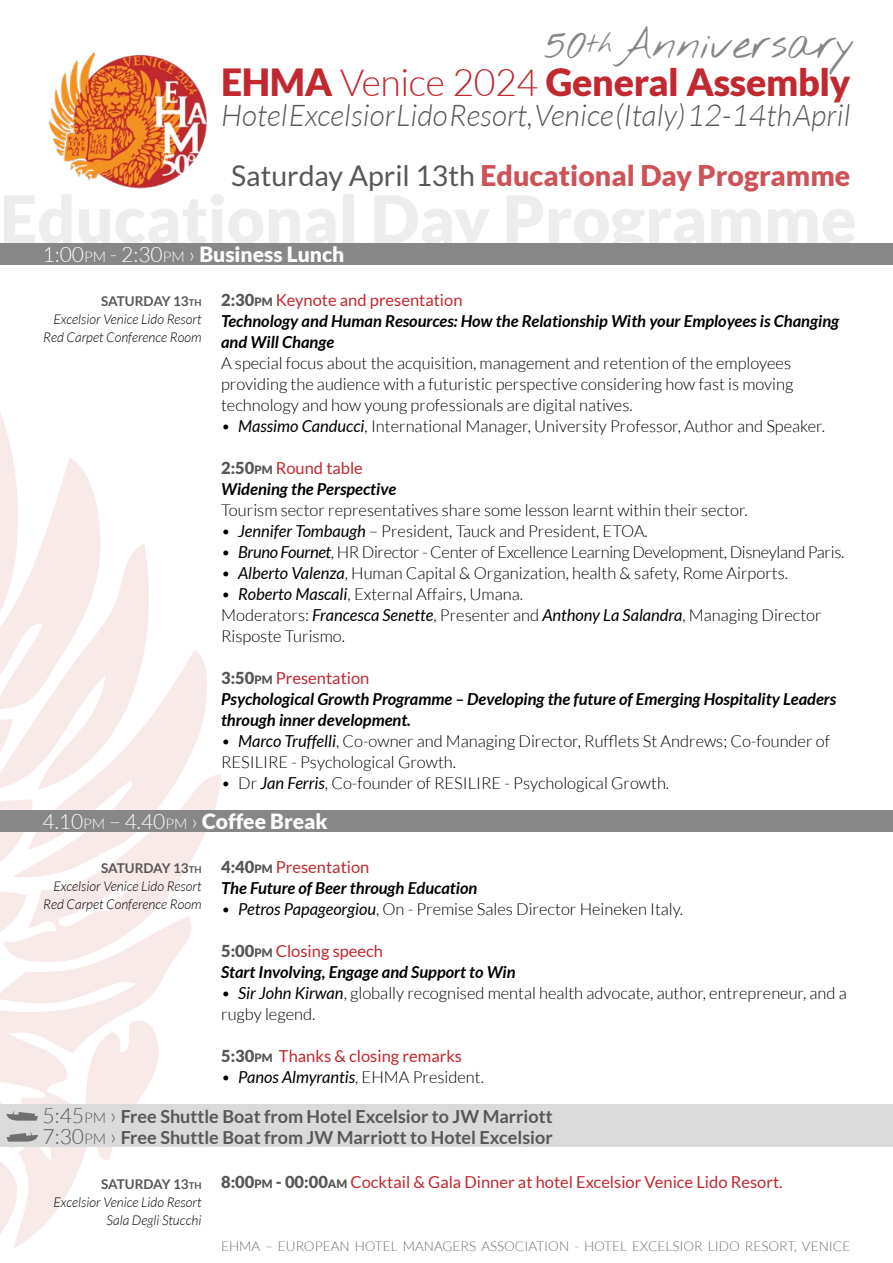
<style>
.page{position:relative;width:893px;height:1263px;background:#fff}
.page>*{position:absolute;margin:0;border:0;box-sizing:border-box;transform-origin:0 0}
.t1{font:42.45px "Nothing You Could Do";color:#878787}
.t2{font:900 37.5px "Lato";letter-spacing:-.01em;color:#c1282f}
.t3{font:italic 300 30px "Lato";letter-spacing:.005em;color:#575756}
.t4{font:900 28.5px "Lato";color:#cd5358}
.t5{font:900 21px "Lato";color:#fff}
.t6{font:700 18px/21px "Lato";color:#575756}
.t7{font:300 16.5px/21px "Lato";color:#000}
.t8{font:italic 700 16.5px/21px "Lato";color:#000}
.t9{font:16.5px "Lato";color:#c1282f}
.t10{font:300 16.5px "Lato";letter-spacing:-.02em;color:#000}
.t11{font:italic 300 13.5px/18px "Lato";color:#000;text-align:right}
.t12{font:300 13.5px "Lato";color:#706f6f}
.s1{font-size:26.7px}
.s2{font-weight:300}
.s3{font-weight:400;color:#575756}
.s4{font-weight:300;font-size:14.7px}
.s5{font-weight:700;font-style:normal;color:#575756}
.s6{font-weight:700;font-style:normal;font-size:9.45px;color:#575756}
.s7{font-weight:900;font-style:normal;color:#575756}
.s8{font-weight:900;font-style:normal;font-size:11.55px;color:#575756}
.s9{font-weight:400;font-style:normal;color:#c1282f}
.s10{font-weight:400;font-style:italic}
.s11{font-weight:900;color:#575756}
.s12{font-weight:900;font-size:11.55px;color:#575756}
.s13{font-weight:300;font-size:21px}
</style>
<div class="page">
<img style="left:48px;top:52px;width:159px;height:137px">
<svg style="left:0;top:413px;width:221px;height:503px"></svg>
<svg style="left:0;top:916px;width:197px;height:315px"></svg>
<div style="left:0;top:810px;width:893px;height:21px;background:#878787"></div>
<div style="left:0;top:1104px;width:893px;height:21px;background:#dadada"></div>
<div style="left:0;top:1125px;width:893px;height:21px;background:#dadada"></div>
<svg style="left:0;top:1081px;width:38px;height:167px"></svg>
<div style="left:0;top:243px;width:893px;height:21px;background:#878787"></div>
<h1 class="t1" style="left:544px;top:18px;width:313px">50<span class="s1">th</span> Anniversary</h1>
<h2 class="t2" style="left:221px;top:60px;width:631px">EHMA <span class="s2">Venice 2024</span> General Assembly</h2>
<h3 class="t3" style="left:221px;top:99px;width:631px">Hotel Excelsior Lido Resort, Venice (Italy) 12-14th April</h3>
<h3 class="t4" style="left:231px;top:159px;width:621px"><span class="s3">Saturday April 13th</span> Educational Day Programme</h3>
<p class="t5" style="left:43px;top:242px;width:303px"><span class="s2">1:00</span><span class="s4">PM</span> <span class="s2">- 2:30</span><span class="s4">PM</span> <span class="s2">›</span> Business Lunch</p>
<p class="t11" style="left:43px;top:293px;width:160px"><span class="s5">SATURDAY 13</span><span class="s6">th<br></span>Excelsior Venice Lido Resort<br>Red Carpet Conference Room</p>
<p class="t8" style="left:221px;top:290px;width:620px"><span class="s7">2:30</span><span class="s8">PM</span> <span class="s9">Keynote and presentation<br></span>Technology and Human Resources: How the Relationship With your Employees is Changing and Will Change</p>
<p class="t7" style="left:221px;top:353px;width:574px">A special focus about the acquisition, management and retention of the employees providing the audience with a futuristic perspective considering how fast is moving technology and how young professionals are digital natives.</p>
<p class="t7" style="left:221px;top:416px;width:605px">• <span class="s10">Massimo Canducci</span>, International Manager, University Professor, Author and Speaker.</p>
<p class="t8" style="left:221px;top:458px;width:177px"><span class="s7">2:50</span><span class="s8">PM</span> <span class="s9">Round table<br></span>Widening the Perspective</p>
<p class="t7" style="left:221px;top:500px;width:528px">Tourism sector representatives share some lesson learnt within their sector.</p>
<p class="t7" style="left:221px;top:521px;width:428px">• <span class="s10">Jennifer Tombaugh</span> – President, Tauck and President, ETOA.</p>
<p class="t10" style="left:221px;top:543px;width:625px">• <span class="s10">Bruno Fournet</span>, HR Director - Center of Excellence Learning Development, Disneyland Paris.</p>
<p class="t7" style="left:221px;top:563px;width:569px">• <span class="s10">Alberto Valenza</span>, Human Capital &amp; Organization, health &amp; safety, Rome Airports.</p>
<p class="t7" style="left:221px;top:584px;width:602px">• <span class="s10">Roberto Mascali</span>, External Affairs, Umana.<br>Moderators: <span class="s10">Francesca Senette</span>, Presenter and <span class="s10">Anthony La Salandra</span>, Managing Director<br>Risposte Turismo.</p>
<p class="t8" style="left:221px;top:668px;width:617px"><span class="s7">3:50</span><span class="s8">PM</span> <span class="s9">Presentation<br></span>Psychological Growth Programme – Developing the future of Emerging Hospitality Leaders through inner development.</p>
<p class="t7" style="left:221px;top:731px;width:610px">• <span class="s10">Marco Truffelli</span>, Co-owner and Managing Director, Rufflets St Andrews; Co-founder of<br>RESILIRE - Psychological Growth.</p>
<p class="t7" style="left:221px;top:773px;width:450px">• Dr <span class="s10">Jan Ferris</span>, Co-founder of RESILIRE - Psychological Growth.</p>
<p class="t5" style="left:43px;top:809px;width:286px"><span class="s2">4.10</span><span class="s4">PM</span> <span class="s2">– 4.40</span><span class="s4">PM</span> <span class="s2">›</span> Coffee Break</p>
<p class="t8" style="left:221px;top:857px;width:258px"><span class="s7">4:40</span><span class="s8">PM</span> <span class="s9">Presentation<br></span>The Future of Beer through Education</p>
<p class="t7" style="left:221px;top:899px;width:463px">• <span class="s10">Petros Papageorgiou</span>, On - Premise Sales Director Heineken Italy.</p>
<p class="t8" style="left:221px;top:941px;width:296px"><span class="s7">5:00</span><span class="s8">PM</span> <span class="s9">Closing speech<br></span>Start Involving, Engage and Support to Win</p>
<p class="t7" style="left:221px;top:983px;width:627px">• <span class="s10">Sir John Kirwan</span>, globally recognised mental health advocate, author, entrepreneur, and a rugby legend.</p>
<p class="t9" style="left:221px;top:1047px;width:243px"><span class="s11">5:30</span><span class="s12">PM</span> Thanks &amp; closing remarks</p>
<p class="t7" style="left:221px;top:1067px;width:264px">• <span class="s10">Panos Almyrantis</span>, EHMA President.</p>
<p class="t6" style="left:43px;top:1105px;width:512px"><span class="s13">5:45</span><span class="s4">PM</span> <span class="s13">›</span> Free Shuttle Boat from Hotel Excelsior to JW Marriott<br><span class="s13">7:30</span><span class="s4">PM</span> <span class="s13">›</span> Free Shuttle Boat from JW Marriott to Hotel Excelsior</p>
<p class="t9" style="left:221px;top:1173px;width:563px"><span class="s11">8:00</span><span class="s12">PM</span> <span class="s11">- 00:00</span><span class="s12">AM</span> Cocktail &amp; Gala Dinner at hotel Excelsior Venice Lido Resort.</p>
<p class="t11" style="left:43px;top:860px;width:160px"><span class="s5">SATURDAY 13</span><span class="s6">th<br></span>Excelsior Venice Lido Resort<br>Red Carpet Conference Room</p>
<p class="t11" style="left:54px;top:1175px;width:149px"><span class="s5">SATURDAY 13</span><span class="s6">th<br></span>Excelsior Venice Lido Resort<br>Sala Degli Stucchi</p>
<p class="t12" style="left:221px;top:1239px;width:631px">EHMA – EUROPEAN HOTEL MANAGERS ASSOCIATION - HOTEL EXCELSIOR LIDO RESORT, VENICE</p>
</div>
